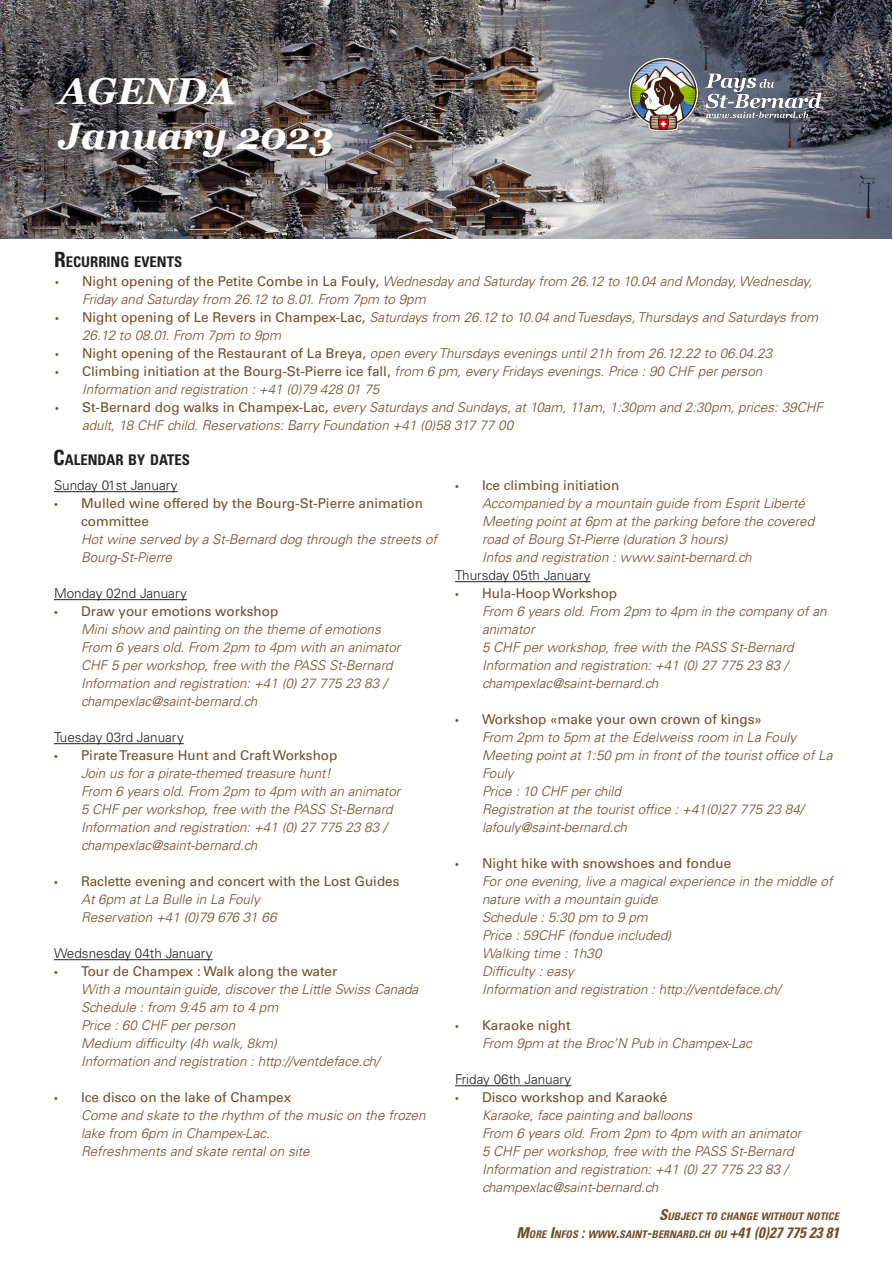
<style>
.page{position:relative;width:893px;height:1263px;background:#fff}
.page>*{position:absolute;margin:0;border:0;box-sizing:border-box;transform-origin:0 0}
.t1{font:italic 700 37.5px "Georgia";color:#fff}
.t2{font:700 condensed 14.7px "Univers LT Std";color:#231f20}
.t3{font:italic 300 13.5px/18px "Univers LT Std";color:#744c27}
.t4{font:300 13.5px "Univers LT Std";color:#231f20}
.t5{font:italic 700 condensed 10.5px "Univers LT Std";color:#744c27}
.s1{font-size:21px}
.s2{font-family:"Myriad Pro";font-weight:400;font-style:normal}
.s3{font-weight:400;font-style:normal}
.s4{font-size:15px}
</style>
<div class="page">
<img style="left:0;top:0;width:891px;height:238px">
<img style="left:622px;top:50px;width:209px;height:89px">
<hr style="left:54px;top:491px;width:124px;height:1px;background:#231f20">
<hr style="left:54px;top:599px;width:133px;height:1px;background:#231f20">
<hr style="left:54px;top:743px;width:130px;height:1px;background:#231f20">
<hr style="left:54px;top:959px;width:159px;height:1px;background:#231f20">
<hr style="left:455px;top:581px;width:135px;height:1px;background:#231f20">
<hr style="left:455px;top:1085px;width:116px;height:1px;background:#231f20">
<p class="t1" style="left:59px;top:67px;width:178px">AGENDA</p>
<p class="t1" style="left:59px;top:112px;width:276px">January 2023</p>
<p class="t2" style="left:54px;top:253px;width:130px"><span class="s1">R</span>ECURRING EVENTS</p>
<p class="t3" style="left:82px;top:273px;width:732px;text-indent:-27px"><span class="s2">•</span> <span class="s3">Night opening of the Petite Combe in La Fouly,</span> Wednesday and Saturday from 26.12 to 10.04 and Monday, Wednesday,<br>Friday and Saturday from 26.12 to 8.01. From 7pm to 9pm</p>
<p class="t3" style="left:82px;top:309px;width:738px;text-indent:-27px"><span class="s2">•</span> <span class="s3">Night opening of Le Revers in Champex-Lac,</span> Saturdays from 26.12 to 10.04 and Tuesdays, Thursdays and Saturdays from<br>26.12 to 08.01. From 7pm to 9pm</p>
<p class="t3" style="left:55px;top:345px;width:719px"><span class="s2">•</span> <span class="s3">Night opening of the Restaurant of La Breya,</span> open every Thursdays evenings until 21h from 26.12.22 to 06.04.23</p>
<p class="t3" style="left:82px;top:363px;width:682px;text-indent:-27px"><span class="s2">•</span> <span class="s3">Climbing initiation at the Bourg-St-Pierre ice fall,</span> from 6 pm, every Fridays evenings. Price : 90 CHF per person<br>Information and registration : +41 (0)79 428 01 75</p>
<p class="t3" style="left:82px;top:399px;width:742px;text-indent:-27px"><span class="s2">•</span> <span class="s3">St-Bernard dog walks in Champex-Lac,</span> every Saturdays and Sundays, at 10am, 11am, 1:30pm and 2:30pm, prices: 39CHF adult, 18 CHF child. Reservations: Barry Foundation +41 (0)58 317 77 00</p>
<p class="t2" style="left:53px;top:451px;width:138px"><span class="s1">C</span>ALENDAR BY DATES</p>
<p class="t4" style="left:54px;top:477px;width:125px">Sunday 01st January</p>
<p class="t3" style="left:81px;top:495px;width:358px;text-indent:-27px"><span class="s2">•</span> <span class="s3">Mulled wine offered by the Bourg-St-Pierre animation committee<br></span>Hot wine served by a St-Bernard dog through the streets of Bourg-St-Pierre</p>
<p class="t4" style="left:54px;top:585px;width:134px">Monday 02nd January</p>
<p class="t3" style="left:81px;top:603px;width:321px;text-indent:-27px"><span class="s2">•</span> <span class="s3">Draw your emotions workshop<br></span>Mini show and painting on the theme of emotions From 6 years old. From 2pm to 4pm with an animator CHF 5 per workshop, free with the PASS St-Bernard Information and registration: +41 (0) 27 775 23 83 / champexlac@saint-bernard.ch</p>
<p class="t4" style="left:54px;top:729px;width:131px">Tuesday 03rd January</p>
<p class="t3" style="left:81px;top:747px;width:321px;text-indent:-27px"><span class="s2">•</span> <span class="s3">Pirate Treasure Hunt and Craft Workshop<br></span>Join us for a pirate-themed treasure hunt!<br>From 6 years old. From 2pm to 4pm with an animator 5 CHF per workshop, free with the PASS St-Bernard Information and registration: +41 (0) 27 775 23 83 / champexlac@saint-bernard.ch</p>
<p class="t3" style="left:81px;top:873px;width:320px;text-indent:-27px"><span class="s2">•</span> <span class="s3">Raclette evening and concert with the Lost Guides<br></span>At 6pm at La Bulle in La Fouly<br>Reservation +41 (0)79 676 31 66</p>
<p class="t4" style="left:54px;top:945px;width:160px">Wedsnesday 04th January</p>
<p class="t3" style="left:81px;top:963px;width:339px;text-indent:-27px"><span class="s2">•</span> <span class="s3">Tour de Champex : Walk along the water<br></span>With a mountain guide, discover the Little Swiss Canada Schedule : from 9:45 am to 4 pm<br>Price : 60 CHF per person<br>Medium difficulty (4h walk, 8km)<br>Information and registration : http://ventdeface.ch/</p>
<p class="t3" style="left:81px;top:1089px;width:346px;text-indent:-27px"><span class="s2">•</span> <span class="s3">Ice disco on the lake of Champex<br></span>Come and skate to the rhythm of the music on the frozen lake from 6pm in Champex-Lac.<br>Refreshments and skate rental on site</p>
<p class="t3" style="left:482px;top:477px;width:334px;text-indent:-27px"><span class="s2">•</span> <span class="s3">Ice climbing initiation<br></span>Accompanied by a mountain guide from Esprit Liberté Meeting point at 6pm at the parking before the covered road of Bourg St-Pierre (duration 3 hours)<br>Infos and registration : www.saint-bernard.ch</p>
<p class="t4" style="left:455px;top:567px;width:137px">Thursday 05th January</p>
<p class="t3" style="left:482px;top:585px;width:346px;text-indent:-27px"><span class="s2">•</span> <span class="s3">Hula-Hoop Workshop<br></span>From 6 years old. From 2pm to 4pm in the company of an animator<br>5 CHF per workshop, free with the PASS St-Bernard Information and registration: +41 (0) 27 775 23 83 / champexlac@saint-bernard.ch</p>
<p class="t3" style="left:482px;top:711px;width:352px;text-indent:-27px"><span class="s2">•</span> <span class="s3">Workshop «make your own crown of kings»<br></span>From 2pm to 5pm at the Edelweiss room in La Fouly Meeting point at 1:50 pm in front of the tourist office of La Fouly<br>Price : 10 CHF per child<br>Registration at the tourist office : +41(0)27 775 23 84/ lafouly@saint-bernard.ch</p>
<p class="t3" style="left:482px;top:855px;width:352px;text-indent:-27px"><span class="s2">•</span> <span class="s3">Night hike with snowshoes and fondue<br></span>For one evening, live a magical experience in the middle of nature with a mountain guide<br>Schedule : 5:30 pm to 9 pm<br>Price : 59CHF (fondue included)<br>Walking time : 1h30<br>Difficulty : easy<br>Information and registration : http://ventdeface.ch/</p>
<p class="t3" style="left:482px;top:1017px;width:271px;text-indent:-27px"><span class="s2">•</span> <span class="s3">Karaoke night<br></span>From 9pm at the Broc’N Pub in Champex-Lac</p>
<p class="t4" style="left:455px;top:1071px;width:118px">Friday 06th January</p>
<p class="t3" style="left:482px;top:1089px;width:321px;text-indent:-27px"><span class="s2">•</span> <span class="s3">Disco workshop and Karaoké<br></span>Karaoke, face painting and balloons<br>From 6 years old. From 2pm to 4pm with an animator 5 CHF per workshop, free with the PASS St-Bernard Information and registration: +41 (0) 27 775 23 83 / champexlac@saint-bernard.ch</p>
<p class="t5" style="left:659px;top:1210px;width:181px"><span class="s4">S</span>UBJECT TO CHANGE WITHOUT NOTICE</p>
<p class="t5" style="left:516px;top:1228px;width:324px"><span class="s4">M</span>ORE <span class="s4">I</span>NFOS <span class="s4">:</span> WWW<span class="s4">.</span>SAINT<span class="s4">-</span>BERNARD<span class="s4">.</span>CH OU <span class="s4">+41 (0)27 775 23 81</span></p>
</div>
